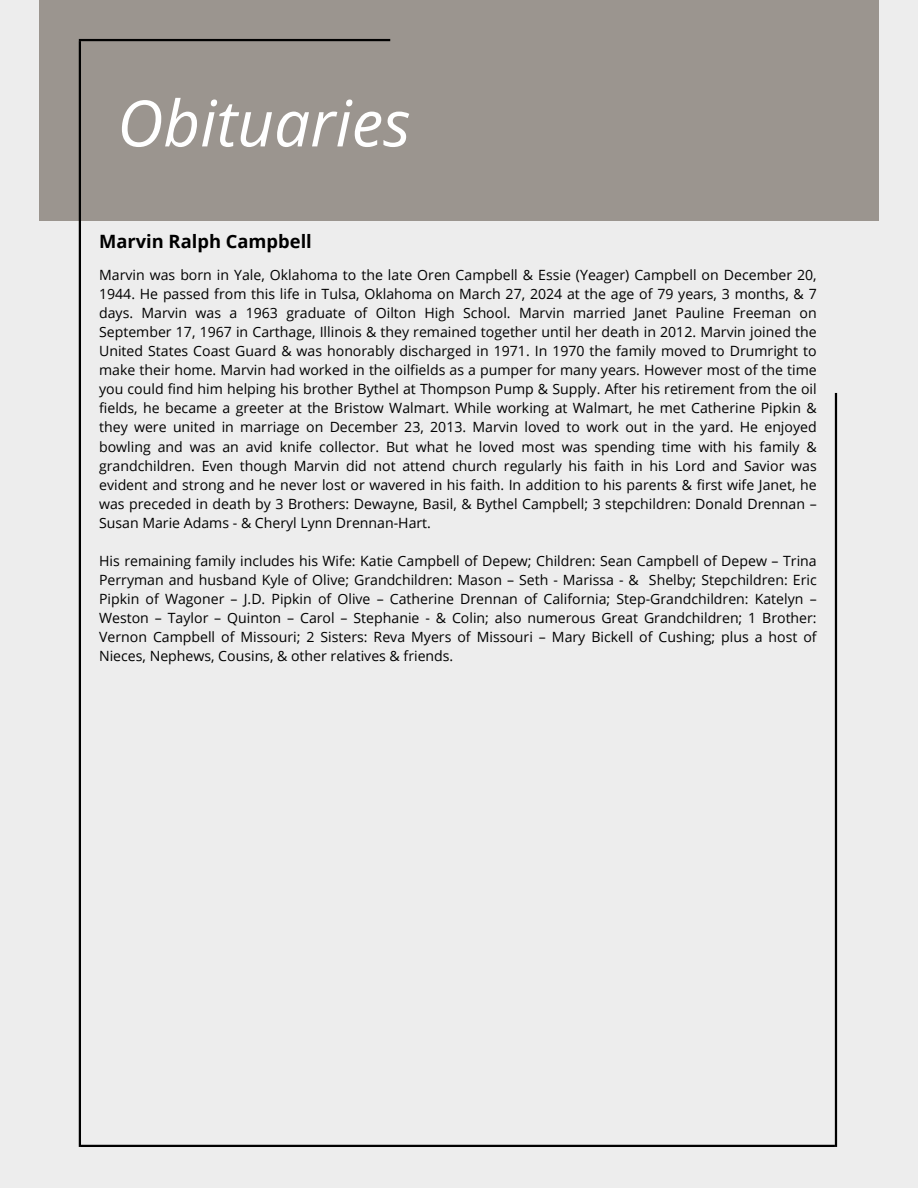
<style>
.page{position:relative;width:918px;height:1188px;background:#ededed}
.page>*{position:absolute;margin:0;border:0;box-sizing:border-box;transform-origin:0 0}
.t1{font:italic 63.9px "Open Sans";color:#fff}
.t2{font:700 18.3px "Open Sans";color:#000}
.t3{font:14.1px/19px "Open Sans";color:#000;text-align:justify}
</style>
<div class="page">
<div style="left:39px;top:0;width:840px;height:221px;background:#9b958f"></div>
<hr style="left:835px;top:393px;width:2px;height:754px;background:#000">
<hr style="left:79px;top:41px;width:2px;height:1106px;background:#000">
<hr style="left:79px;top:39px;width:311px;height:2px;background:#000">
<hr style="left:81px;top:1145px;width:754px;height:2px;background:#000">
<p class="t1" style="left:117px;top:78px;width:295px">Obituaries</p>
<p class="t2" style="left:99px;top:228px;width:214px">Marvin Ralph Campbell</p>
<h1 class="t3" style="left:99px;top:265px;width:719px">Marvin was born in Yale, Oklahoma to the late Oren Campbell &amp; Essie (Yeager) Campbell on December 20, 1944. He passed from this life in Tulsa, Oklahoma on March 27, 2024 at the age of 79 years, 3 months, &amp; 7 days. Marvin was a 1963 graduate of Oilton High School. Marvin married Janet Pauline Freeman on September 17, 1967 in Carthage, Illinois &amp; they remained together until her death in 2012. Marvin joined the United States Coast Guard &amp; was honorably discharged in 1971. In 1970 the family moved to Drumright to make their home. Marvin had worked in the oilfields as a pumper for many years. However most of the time you could find him helping his brother Bythel at Thompson Pump &amp; Supply. After his retirement from the oil fields, he became a greeter at the Bristow Walmart. While working at Walmart, he met Catherine Pipkin &amp; they were united in marriage on December 23, 2013. Marvin loved to work out in the yard. He enjoyed bowling and was an avid knife collector. But what he loved most was spending time with his family &amp; grandchildren. Even though Marvin did not attend church regularly his faith in his Lord and Savior was evident and strong and he never lost or wavered in his faith. In addition to his parents &amp; first wife Janet, he was preceded in death by 3 Brothers: Dewayne, Basil, &amp; Bythel Campbell; 3 stepchildren: Donald Drennan – Susan Marie Adams - &amp; Cheryl Lynn Drennan-Hart.</h1>
<p class="t3" style="left:99px;top:551px;width:719px">His remaining family includes his Wife: Katie Campbell of Depew; Children: Sean Campbell of Depew – Trina Perryman and husband Kyle of Olive; Grandchildren: Mason – Seth - Marissa - &amp; Shelby; Stepchildren: Eric Pipkin of Wagoner – J.D. Pipkin of Olive – Catherine Drennan of California; Step-Grandchildren: Katelyn – Weston – Taylor – Quinton – Carol – Stephanie - &amp; Colin; also numerous Great Grandchildren; 1 Brother:<br>Vernon Campbell of Missouri; 2 Sisters: Reva Myers of Missouri – Mary Bickell of Cushing; plus a host of Nieces, Nephews, Cousins, &amp; other relatives &amp; friends.</p>
</div>
